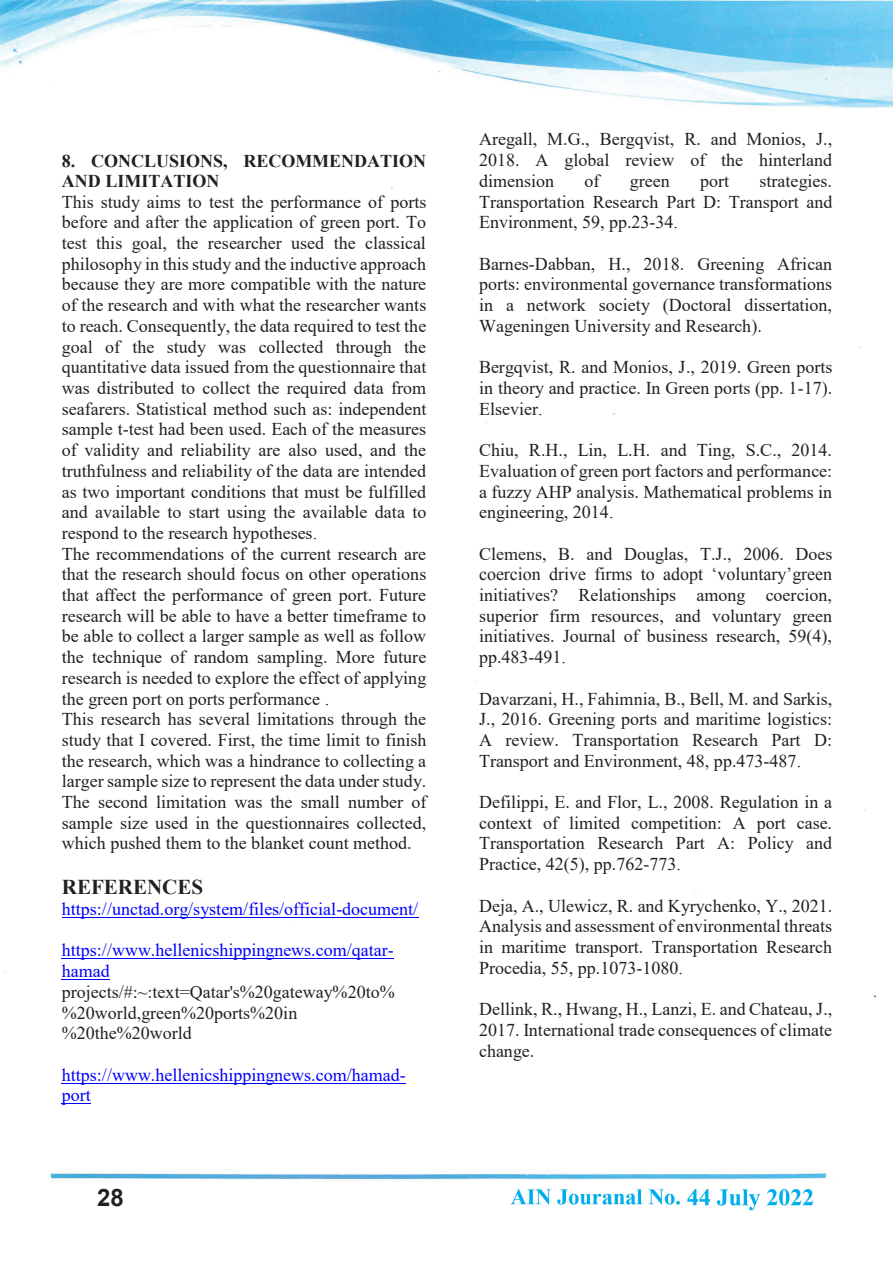
<style>
.page{position:relative;width:893px;height:1263px;background:#fff}
.page>*{position:absolute;margin:0;border:0;box-sizing:border-box;transform-origin:0 0}
.t1{font:700 24px "Arial";color:#231f20}
.t2{font:700 21px "Times New Roman";letter-spacing:-.005em;color:#231f20}
.t3{font:18px/20.7px "Times New Roman";color:#231f20;text-align:justify}
.t4{font:18px/20.7px "Times New Roman";color:#00f}
.s1{font-weight:700}
.s2{font-style:inherit}
.s3{color:#00f}
</style>
<div class="page">
<img style="left:0;top:0;width:893px;height:1211px">
<hr style="left:62px;top:917px;width:356px;height:1px;background:#00f">
<hr style="left:62px;top:958px;width:332px;height:1px;background:#00f">
<hr style="left:62px;top:979px;width:48px;height:1px;background:#00f">
<hr style="left:62px;top:1083px;width:344px;height:1px;background:#00f">
<svg style="left:62px;top:1103px;width:29px;height:1px"></svg>
<p class="t3" style="left:62px;top:150px;width:366px;text-align:left"><span class="s1">8. CONCLUSIONS, RECOMMENDATION AND LIMITATION<br></span>This study aims to test the performance of ports before and after the application of green port. To test this goal, the researcher used the classical philosophy in this study and the inductive approach because they are more compatible with the nature of the research and with what the researcher wants to reach. Consequently, the data required to test the goal of the study was collected through the quantitative data issued from the questionnaire that was distributed to collect the required data from seafarers. Statistical method such as: independent sample t-test had been used. Each of the measures of validity and reliability are also used, and the truthfulness and reliability of the data are intended as two important conditions that must be fulfilled and available to start using the available data to respond to the research hypotheses<span class="s2">.<br></span>The recommendations of the current research are that the research should focus on other operations that affect the performance of green port. Future research will be able to have a better timeframe to be able to collect a larger sample as well as follow the technique of random sampling. More future research is needed to explore the effect of applying the green port on ports performance <span class="s2">.<br></span>This research has several limitations through the study that I covered. First, the time limit to finish the research, which was a hindrance to collecting a larger sample size to represent the data under study.<br>The second limitation was the small number of sample size used in the questionnaires collected, which pushed them to the blanket count method.</p>
<p class="t2" style="left:62px;top:872px;width:143px">REFERENCES</p>
<p class="t4" style="left:62px;top:898px;width:358px">https://unctad.org/system/files/official-document/</p>
<p class="t3" style="left:62px;top:939px;width:334px;text-align:left"><span class="s3">https://www.hellenicshippingnews.com/qatar&shy;hamad </span>projects/#:~:text=Qatar's%20gateway%20to% %20world,green%20ports%20in %20the%20world</p>
<p class="t4" style="left:62px;top:1064px;width:345px">https://www.hellenicshippingnews.com/hamad&shy;port</p>
<h1 class="t1" style="left:97px;top:1181px;width:28px">28</h1>
<p class="t3" style="left:479px;top:129px;width:355px">Aregall, M.G., Bergqvist, R. and Monios, J., 2018. A global review of the hinterland dimension</p>
<p class="t3" style="left:479px;top:170px;width:355px;text-indent:280px">strategies.<br>Transportation Research Part D: Transport and Environment, 59, pp.23-34<span class="s2">.</span></p>
<p class="t3" style="left:479px;top:253px;width:355px">Barnes-Dabban, H., 2018. Greening African ports: environmental governance transformations in a network society (Doctoral dissertation, Wageningen University and Research).</p>
<p class="t3" style="left:479px;top:356px;width:355px">Bergqvist, R. and Monios, J., 2019. Green ports in theory and practice. In Green ports (pp. 1-17).<br>Elsevier<span class="s2">.</span></p>
<p class="t3" style="left:479px;top:439px;width:355px">Chiu, R.H., Lin, L.H. and Ting, S.C., 2014.<br>Evaluation of green port factors and performance: a fuzzy AHP analysis. Mathematical problems in engineering, 2014<span class="s2">.</span></p>
<p class="t3" style="left:479px;top:543px;width:355px">Clemens, B. and Douglas, T.J., 2006. Does <span class="s2">coercion drive firms to adopt ‘voluntary’green </span>initiatives? Relationships among coercion, superior firm resources, and voluntary green initiatives. Journal of business research, 59(4), pp.483-491<span class="s2">.</span></p>
<p class="t3" style="left:479px;top:688px;width:355px">Davarzani, H., Fahimnia, B., Bell, M. and Sarkis, J., 2016. Greening ports and maritime logistics:<br>A review. Transportation Research Part D:<br>Transport and Environment, 48, pp.473-487<span class="s2">.</span></p>
<p class="t3" style="left:479px;top:791px;width:354px">Defilippi, E. and Flor, L., 2008. Regulation in a context of limited competition: A port case.<br>Transportation Research Part A: Policy and Practice, 42(5), pp.762-773<span class="s2">.</span></p>
<p class="t3" style="left:479px;top:895px;width:355px">Deja, A., Ulewicz, R. and Kyrychenko, Y., 2021.<br>Analysis and assessment of environmental threats in maritime transport. Transportation Research Procedia, 55, pp.1073-1080<span class="s2">.</span></p>
<p class="t3" style="left:479px;top:998px;width:355px">Dellink, R., Hwang, H., Lanzi, E. and Chateau, J., 2017. International trade consequences of climate change.</p>
<p class="t3" style="left:585px;top:170px;width:16px">of</p>
<p class="t3" style="left:630px;top:170px;width:41px">green</p>
<p class="t3" style="left:700px;top:170px;width:30px">port</p>
</div>
